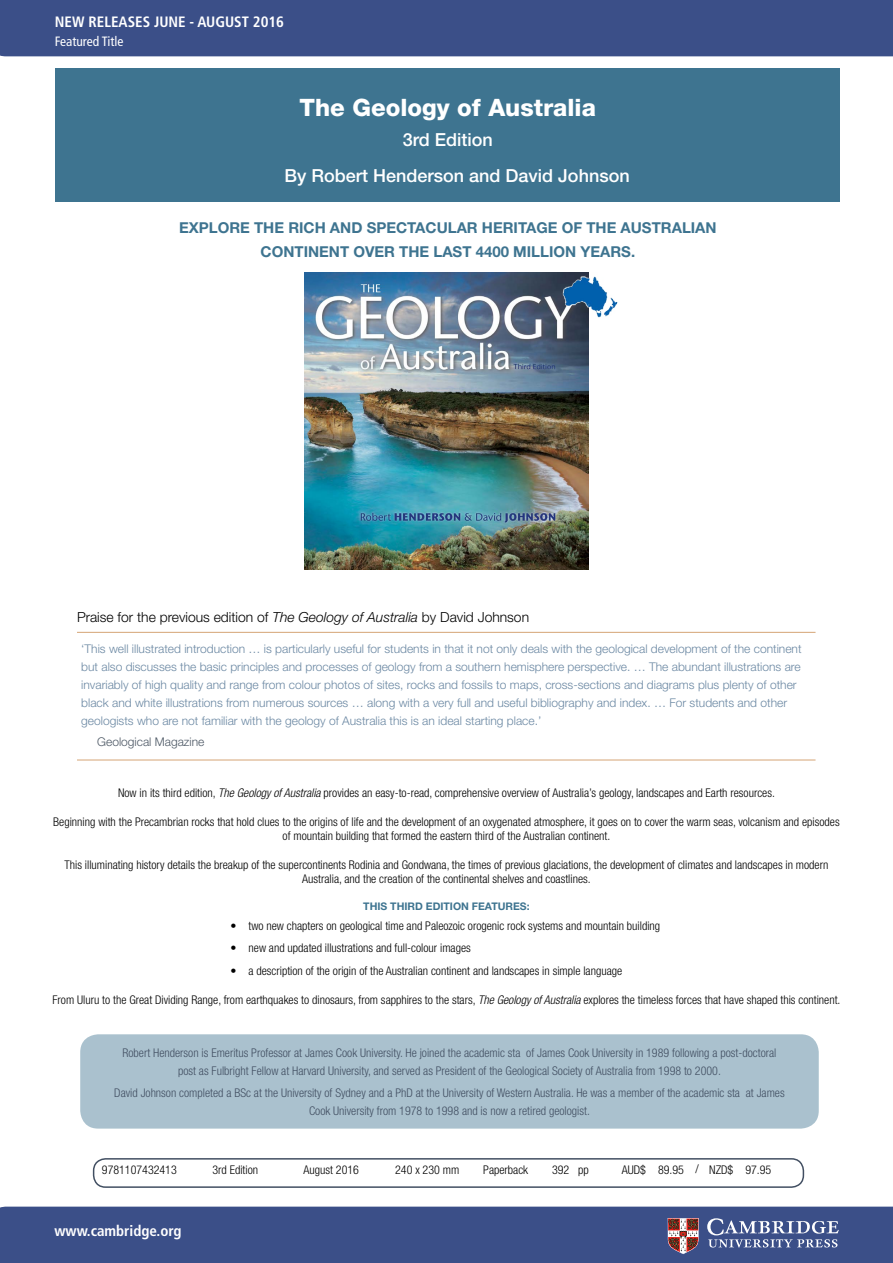
<style>
.page{position:relative;width:893px;height:1263px;background:#fff}
.page>*{position:absolute;margin:0;border:0;box-sizing:border-box;transform-origin:0 0}
.t1{font:800 24px "Helvetica Neue LT Std";color:#fff}
.t2{font:500 18px "Helvetica Neue LT Std";color:#fff}
.t3{font:700 15px/24px "Helvetica Neue LT Std";color:#3e7490;text-align:center}
.t4{font:700 condensed 15px "Frutiger LT Std";color:#fff}
.t5{font:300 13.8px "Helvetica Neue LT Std";color:#000}
.t6{font:condensed 13.5px "Frutiger LT Std";color:#fff}
.t7{font:300 condensed 12px/14.4px "Helvetica Neue LT Std";color:#000;text-align:center}
.t8{font:300 12px/18px "Helvetica Neue LT Std";color:#6b88a3}
.t9{font:300 condensed 12px/18px "Helvetica Neue LT Std";color:#424f62;text-align:center}
.t10{font:300 12px "Helvetica Neue LT Std";color:#4d5865}
.t11{font:700 10.5px "Helvetica Neue LT Std";color:#3e7490}
.s1{font-style:italic}
</style>
<div class="page">
<div style="left:0;top:0;width:893px;height:56px;background:#3b4f88"></div>
<div style="left:0;top:1206px;width:893px;height:57px;background:#3b4f88"></div>
<svg style="left:668px;top:1218px;width:31px;height:36px"></svg>
<svg style="left:707px;top:1218px;width:132px;height:29px"></svg>
<div style="left:55px;top:68px;width:785px;height:133px;background:#3e7490"></div>
<div style="left:80px;top:1034px;width:739px;height:94px;background:#aac1ce;border-radius:18px"></div>
<div style="left:93px;top:1158px;width:711px;height:30px;border:2px solid #424f62;border-radius:12px"></div>
<img style="left:304px;top:272px;width:285px;height:297px">
<hr style="left:77px;top:632px;width:738px;height:1px;background:#d5a576">
<hr style="left:77px;top:760px;width:738px;height:1px;background:#d5a576">
<img style="left:559px;top:272px;width:59px;height:49px">
<p class="t4" style="left:55px;top:13px;width:231px">NEW RELEASES JUNE - AUGUST 2016</p>
<p class="t6" style="left:55px;top:33px;width:70px">Featured Title</p>
<h1 class="t1" style="left:299px;top:93px;width:298px">The Geology of Australia</h1>
<h2 class="t2" style="left:403px;top:129px;width:92px">3rd Edition</h2>
<h2 class="t2" style="left:285px;top:165px;width:347px">By Robert Henderson and David Johnson</h2>
<p class="t3" style="left:179px;top:215px;width:539px">EXPLORE THE RICH AND SPECTACULAR HERITAGE OF THE AUSTRALIAN<br>CONTINENT OVER THE LAST 4400 MILLION YEARS.</p>
<p class="t5" style="left:77px;top:609px;width:454px">Praise for the previous edition of <span class="s1">The Geology of Australia</span> by David Johnson</p>
<p class="t8" style="left:81px;top:639px;width:722px">‘This well illustrated introduction … is particularly useful for students in that it not only deals with the geological development of the continent but also discusses the basic principles and processes of geology from a southern hemisphere perspective. … The abundant illustrations are invariably of high quality and range from colour photos of sites, rocks and fossils to maps, cross-sections and diagrams plus plenty of other black and white illustrations from numerous sources … along with a very full and useful bibliography and index. … For students and other geologists who are not familiar with the geology of Australia this is an ideal starting place.’</p>
<p class="t10" style="left:97px;top:734px;width:109px">Geological Magazine</p>
<p class="t7" style="left:118px;top:785px;width:658px">Now in its third edition, <span class="s1">The Geology of Australia</span> provides an easy-to-read, comprehensive overview of Australia’s geology, landscapes and Earth resources.</p>
<p class="t7" style="left:53px;top:814px;width:788px">Beginning with the Precambrian rocks that hold clues to the origins of life and the development of an oxygenated atmosphere, it goes on to cover the warm seas, volcanism and episodes of mountain building that formed the eastern third of the Australian continent.</p>
<p class="t7" style="left:65px;top:857px;width:765px">This illuminating history details the breakup of the supercontinents Rodinia and Gondwana, the times of previous glaciations, the development of climates and landscapes in modern<br>Australia, and the creation of the continental shelves and coastlines.</p>
<p class="t11" style="left:363px;top:900px;width:168px">THIS THIRD EDITION FEATURES:</p>
<p class="t7" style="left:231px;top:918px;width:431px">• two new chapters on geological time and Paleozoic orogenic rock systems and mountain building</p>
<p class="t7" style="left:231px;top:941px;width:242px">• new and updated illustrations and full-colour images</p>
<p class="t7" style="left:231px;top:964px;width:393px">• a description of the origin of the Australian continent and landscapes in simple language</p>
<p class="t7" style="left:52px;top:993px;width:789px">From Uluru to the Great Dividing Range, from earthquakes to dinosaurs, from sapphires to the stars, <span class="s1">The Geology of Australia</span> explores the timeless forces that have shaped this continent.</p>
<p class="t9" style="left:122px;top:1043px;width:655px">Robert Henderson is Emeritus Professor at James Cook University. He joined the academic sta of James Cook University in 1989 following a post-doctoral post as Fulbright Fellow at Harvard University, and served as President of the Geological Society of Australia from 1998 to 2000.</p>
<p class="t9" style="left:114px;top:1084px;width:672px">David Johnson completed a BSc at the University of Sydney and a PhD at the University of Western Australia. He was a member of the academic sta at James<br>Cook University from 1978 to 1998 and is now a retired geologist.</p>
<p class="t7" style="left:303px;top:1162px;width:57px">August 2016</p>
<p class="t7" style="left:395px;top:1162px;width:66px">240 x 230 mm</p>
<p class="t7" style="left:483px;top:1162px;width:46px">Paperback</p>
<p class="t7" style="left:622px;top:1162px;width:151px">AUD$ 89.95 / NZD$ 97.95</p>
<p class="t7" style="left:102px;top:1162px;width:76px">9781107432413</p>
<p class="t7" style="left:212px;top:1162px;width:47px">3rd Edition</p>
<p class="t7" style="left:552px;top:1162px;width:38px">392 pp</p>
<p class="t4" style="left:55px;top:1222px;width:129px">www.cambridge.org</p>
</div>
